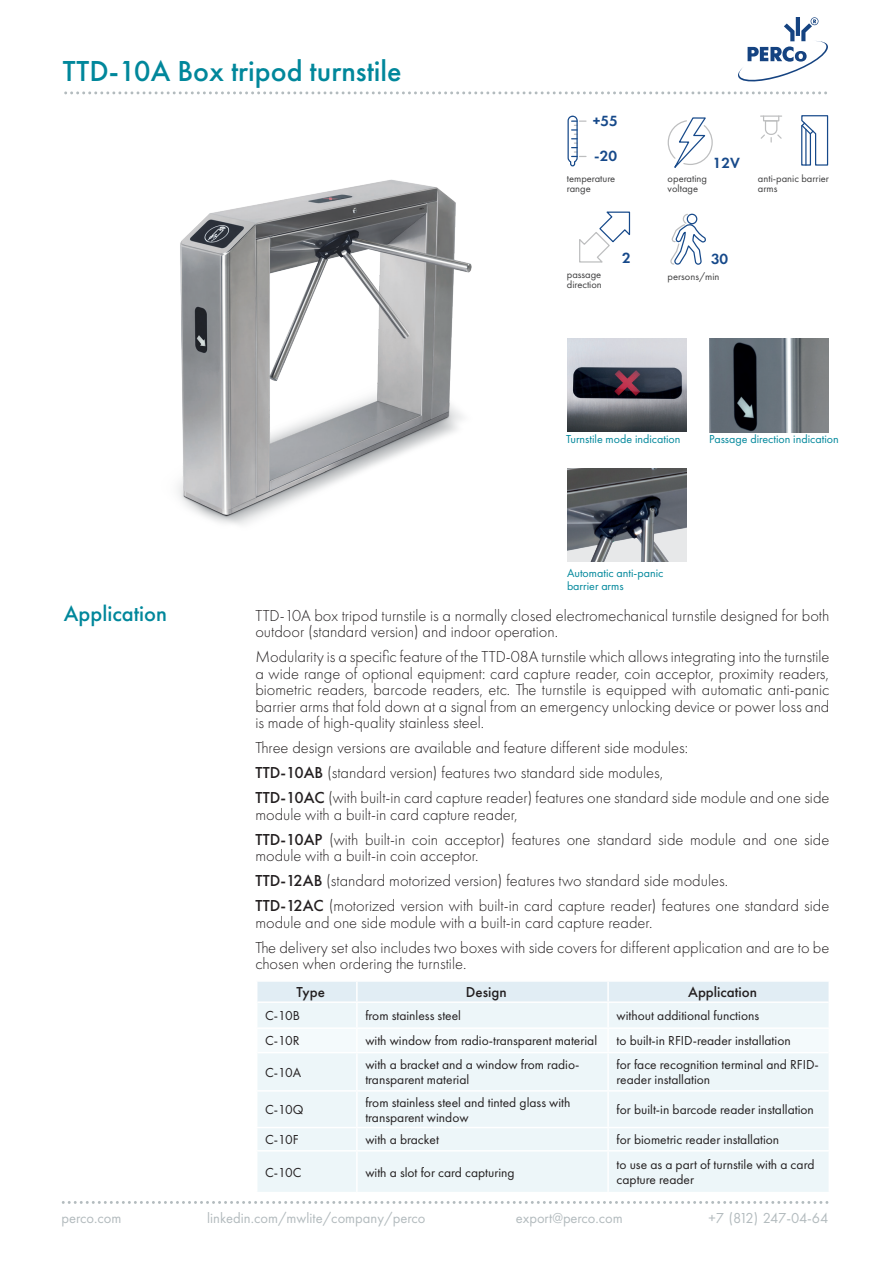
<style>
.page{position:relative;width:893px;height:1263px;background:#fff}
.page>*{position:absolute;margin:0;border:0;box-sizing:border-box;transform-origin:0 0}
.ТОЗ_Заголовок_раздел{font:500 30px "Futura New";color:#00879b}
.ТОЗ_заголовки_в_текс{font:500 22.5px "Futura New";color:#00879b}
.Основной_текст_Futur{font:300 16.5px/16.5px "Futura New";color:#231f20}
.t1{font:15.3px "Futura New Demi";color:#16498a}
.t2{font:15px "Futura New";color:#b3bbbe}
.Таблица__заголовок{font:500 15px "Futura New";color:#231f20}
.t3{font:15px "Futura New";letter-spacing:-.04em;color:#b3bbbe}
.Таблица_текст_futura{font:13.5px/15px "Futura New";color:#231f20}
.ТОЗ_подпись_к_картин{font:12px/13.5px "Futura New";color:#00879b}
.иконки{font:10.5px/10.5px "Futura New";color:#3e3e3f}
.s1{font-weight:500}
</style>
<div class="page">
<svg style="left:66px;top:91px;width:754px;height:3px"></svg>
<svg style="left:63px;top:1201px;width:758px;height:3px"></svg>
<svg style="left:738px;top:18px;width:90px;height:64px"></svg>
<div style="left:258px;top:1053px;width:570px;height:139px;background:#edf6f9"></div>
<svg style="left:257px;top:982px;width:572px;height:69px"></svg>
<hr style="left:256px;top:1027px;width:101px;height:2px;background:#fff">
<hr style="left:356px;top:1029px;width:2px;height:23px;background:#fff">
<hr style="left:607px;top:1029px;width:2px;height:23px;background:#fff">
<hr style="left:828px;top:1029px;width:2px;height:23px;background:#fff">
<hr style="left:357px;top:1027px;width:251px;height:2px;background:#fff">
<hr style="left:608px;top:1027px;width:222px;height:2px;background:#fff">
<hr style="left:256px;top:1090px;width:101px;height:1px;background:#fff">
<hr style="left:256px;top:1127px;width:101px;height:1px;background:#fff">
<hr style="left:256px;top:1150px;width:101px;height:1px;background:#fff">
<hr style="left:356px;top:1053px;width:2px;height:37px;background:#fff">
<hr style="left:356px;top:1091px;width:2px;height:36px;background:#fff">
<hr style="left:356px;top:1128px;width:2px;height:22px;background:#fff">
<hr style="left:356px;top:1151px;width:2px;height:41px;background:#fff">
<hr style="left:607px;top:1053px;width:2px;height:37px;background:#fff">
<hr style="left:607px;top:1091px;width:2px;height:36px;background:#fff">
<hr style="left:607px;top:1128px;width:2px;height:22px;background:#fff">
<hr style="left:607px;top:1151px;width:2px;height:41px;background:#fff">
<hr style="left:357px;top:1090px;width:251px;height:1px;background:#fff">
<hr style="left:608px;top:1090px;width:222px;height:1px;background:#fff">
<hr style="left:357px;top:1127px;width:251px;height:1px;background:#fff">
<hr style="left:608px;top:1127px;width:222px;height:1px;background:#fff">
<hr style="left:357px;top:1150px;width:251px;height:1px;background:#fff">
<hr style="left:608px;top:1150px;width:222px;height:1px;background:#fff">
<img style="left:567px;top:338px;width:119px;height:94px">
<img style="left:709px;top:338px;width:119px;height:94px">
<img style="left:567px;top:468px;width:119px;height:94px">
<svg style="left:801px;top:115px;width:27px;height:51px"></svg>
<hr style="left:805px;top:129px;width:1px;height:36px;background:#16498a">
<div style="left:763px;top:115px;width:16px;height:6px;border:1px solid #bdbebf"></div>
<hr style="left:761px;top:115px;width:21px;height:2px;background:#bdbebf">
<svg style="left:760px;top:120px;width:22px;height:22px"></svg>
<svg style="left:567px;top:115px;width:19px;height:51px"></svg>
<svg style="left:668px;top:117px;width:45px;height:51px"></svg>
<svg style="left:579px;top:212px;width:51px;height:51px"></svg>
<svg style="left:670px;top:214px;width:36px;height:51px"></svg>
<img style="left:178px;top:179px;width:294px;height:346px">
<p class="ТОЗ_Заголовок_раздел" style="left:63px;top:53px;width:340px">TTD-10A Box tripod turnstile</p>
<p class="t1" style="left:593px;top:112px;width:26px">+55</p>
<p class="t1" style="left:594px;top:146px;width:24px">-20</p>
<p class="иконки" style="left:567px;top:173px;width:50px">temperature range</p>
<p class="иконки" style="left:567px;top:269px;width:37px">passage direction</p>
<p class="t1" style="left:622px;top:248px;width:10px">2</p>
<p class="иконки" style="left:668px;top:173px;width:41px">operating voltage</p>
<p class="t1" style="left:713px;top:153px;width:29px">12V</p>
<p class="иконки" style="left:758px;top:173px;width:73px">anti-panic barrier arms</p>
<p class="t1" style="left:711px;top:250px;width:19px">30</p>
<p class="иконки" style="left:668px;top:271px;width:53px">persons/min</p>
<p class="ТОЗ_подпись_к_картин" style="left:566px;top:433px;width:116px">Turnstile mode indication</p>
<p class="ТОЗ_подпись_к_картин" style="left:709px;top:433px;width:131px">Passage direction indication</p>
<p class="ТОЗ_подпись_к_картин" style="left:567px;top:566px;width:98px">Automatic anti-panic barrier arms</p>
<p class="ТОЗ_заголовки_в_текс" style="left:64px;top:600px;width:105px">Application</p>
<p class="Основной_текст_Futur" style="left:255px;top:607px;width:576px">TTD-10A box tripod turnstile is a normally closed electromechanical turnstile designed for both outdoor (standard version) and indoor operation.</p>
<p class="Основной_текст_Futur" style="left:255px;top:649px;width:576px;text-align:justify">Modularity is a specific feature of the TTD-08А turnstile which allows integrating into the turnstile a wide range of optional equipment: card capture reader, coin acceptor, proximity readers, biometric readers, barcode readers, etc. The turnstile is equipped with automatic anti-panic barrier arms that fold down at a signal from an emergency unlocking device or power loss and is made of high-quality stainless steel.</p>
<p class="Основной_текст_Futur" style="left:255px;top:740px;width:434px">Three design versions are available and feature different side modules:</p>
<p class="Основной_текст_Futur" style="left:255px;top:765px;width:410px"><span class="s1">TTD-10AB</span> (standard version) features two standard side modules,</p>
<p class="Основной_текст_Futur" style="left:255px;top:790px;width:576px"><span class="s1">TTD-10AС</span> (with built-in card capture reader) features one standard side module and one side module with a built-in card capture reader,</p>
<p class="Основной_текст_Futur" style="left:255px;top:831px;width:576px"><span class="s1">TTD-10AP</span> (with built-in coin acceptor) features one standard side module and one side module with a built-in coin acceptor.</p>
<p class="Основной_текст_Futur" style="left:255px;top:873px;width:474px"><span class="s1">TTD-12AB</span> (standard motorized version) features two standard side modules.</p>
<p class="Основной_текст_Futur" style="left:255px;top:898px;width:576px"><span class="s1">TTD-12AC</span> (motorized version with built-in card capture reader) features one standard side module and one side module with a built-in card capture reader.</p>
<p class="Основной_текст_Futur" style="left:255px;top:939px;width:575px">The delivery set also includes two boxes with side covers for different application and are to be chosen when ordering the turnstile.</p>
<p class="Таблица__заголовок" style="left:296px;top:983px;width:30px">Type</p>
<p class="Таблица__заголовок" style="left:466px;top:983px;width:42px">Design</p>
<p class="Таблица__заголовок" style="left:688px;top:983px;width:70px">Application</p>
<p class="Таблица_текст_futura" style="left:265px;top:1008px;width:36px">C-10B</p>
<p class="Таблица_текст_futura" style="left:365px;top:1008px;width:97px">from stainless steel</p>
<p class="Таблица_текст_futura" style="left:617px;top:1008px;width:144px">without additional functions</p>
<p class="Таблица_текст_futura" style="left:265px;top:1033px;width:36px">C-10R</p>
<p class="Таблица_текст_futura" style="left:365px;top:1033px;width:233px">with window from radio-transparent material</p>
<p class="Таблица_текст_futura" style="left:617px;top:1033px;width:176px">to built-in RFID-reader installation</p>
<p class="Таблица_текст_futura" style="left:265px;top:1064px;width:37px">C-10A</p>
<p class="Таблица_текст_futura" style="left:365px;top:1057px;width:216px">with a bracket and a window from radio&shy;transparent material</p>
<p class="Таблица_текст_futura" style="left:617px;top:1057px;width:204px">for face recognition terminal and RFID&shy;reader installation</p>
<p class="Таблица_текст_futura" style="left:265px;top:1102px;width:40px">C-10Q</p>
<p class="Таблица_текст_futura" style="left:365px;top:1094px;width:207px">from stainless steel and tinted glass with transparent window</p>
<p class="Таблица_текст_futura" style="left:617px;top:1102px;width:199px">for built-in barcode reader installation</p>
<p class="Таблица_текст_futura" style="left:265px;top:1132px;width:35px">C-10F</p>
<p class="Таблица_текст_futura" style="left:365px;top:1132px;width:75px">with a bracket</p>
<p class="Таблица_текст_futura" style="left:617px;top:1132px;width:164px">for biometric reader installation</p>
<p class="Таблица_текст_futura" style="left:265px;top:1164px;width:38px">C-10С</p>
<p class="Таблица_текст_futura" style="left:365px;top:1164px;width:151px">with a slot for card capturing</p>
<p class="Таблица_текст_futura" style="left:617px;top:1157px;width:199px">to use as a part of turnstile with a card capture reader</p>
<p class="t2" style="left:62px;top:1209px;width:61px">perco.com</p>
<p class="t2" style="left:207px;top:1209px;width:220px">linkedin.com/mwlite/company/perco</p>
<p class="t2" style="left:516px;top:1209px;width:109px">export@perco.com</p>
<p class="t3" style="left:708px;top:1209px;width:121px">+7 (812) 247-04-64</p>
</div>
